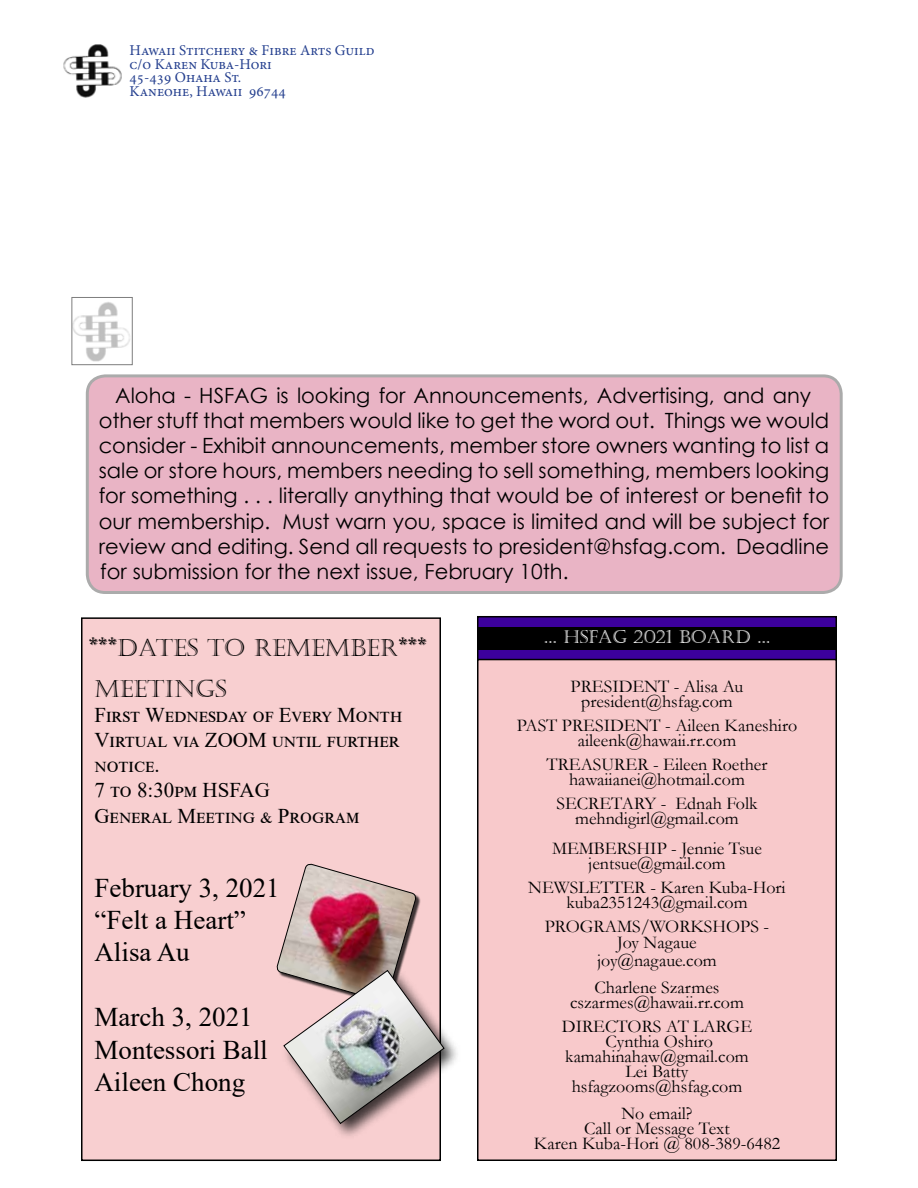
<style>
.page{position:relative;width:918px;height:1188px;background:#fff}
.page>*{position:absolute;margin:0;border:0;box-sizing:border-box;transform-origin:0 0}
.t1{font:27px/32.4px "Times New Roman";color:#000}
.t2{font:24px/40.2px "Castellar";color:#000}
.t3{font:21px/25.2px "Century Gothic";color:#000}
.t4{font:21px/25.2px "Times New Roman";color:#000}
.t5{font:18px/15px "Garamond";color:#000;text-align:center}
.t6{font:18px "Castellar";color:#fff}
.t7{font:15px/13.5px "Minion Pro";color:#25408f}
.s1{font-family:"Algerian";font-size:27px}
</style>
<div class="page">
<div style="left:82px;top:618px;width:358px;height:542px;background:#f8cfd0"></div>
<div style="left:81px;top:617px;width:360px;height:544px;border:2px solid #000"></div>
<div style="left:478px;top:617px;width:358px;height:519px;background:#3c009c"></div>
<img style="left:63px;top:44px;width:59px;height:54px">
<div style="left:478px;top:660px;width:358px;height:500px;background:#f8c9cb"></div>
<div style="left:477px;top:659px;width:360px;height:502px;border:2px solid #000"></div>
<div style="left:477px;top:627px;width:360px;height:23px;background:#000"></div>
<img style="left:73px;top:302px;width:57px;height:60px">
<div style="left:87px;top:376px;width:754px;height:216px;background:#e9b4c5;border-radius:18px"></div>
<div style="left:86px;top:374px;width:757px;height:220px;border:3px solid #000;border-radius:18px"></div>
<div style="left:281px;top:968px;width:180px;height:173px;background:#000;opacity:.75"></div>
<img style="left:276px;top:863px;width:169px;height:261px">
<p class="t7" style="left:130px;top:44px;width:246px">Hawaii Stitchery &amp; Fibre Arts Guild c/o Karen Kuba-Hori<br>45-439 Ohaha St.<br>Kaneohe, Hawaii 96744</p>
<p class="t3" style="left:99px;top:382px;width:732px;text-indent:17px">Aloha - HSFAG is looking for Announcements, Advertising, and any other stuff that members would like to get the word out. Things we would consider - Exhibit announcements, member store owners wanting to list a sale or store hours, members needing to sell something, members looking for something . . . literally anything that would be of interest or benefit to our membership. Must warn you, space is limited and will be subject for review and editing. Send all requests to president@hsfag.com. Deadline for submission for the next issue, February 10th.</p>
<h2 class="t2" style="left:89px;top:629px;width:340px"><span class="s1">***</span>DATES TO REMEMBER<span class="s1">***<br></span>MEETINGS</h2>
<p class="t4" style="left:94px;top:702px;width:309px">First Wednesday of Every Month<br>Virtual via ZOOM until further notice.<br>7 to 8:30pm HSFAG<br>General Meeting &amp; Program</p>
<h1 class="t1" style="left:94px;top:871px;width:187px">February 3, 2021 “Felt a Heart”<br>Alisa Au</h1>
<h1 class="t1" style="left:94px;top:1000px;width:175px">March 3, 2021<br>Montessori Ball<br>Aileen Chong</h1>
<p class="t6" style="left:544px;top:627px;width:228px">... HSFAG 2021 BOARD ...</p>
<p class="t5" style="left:571px;top:678px;width:174px">PRESIDENT - Alisa Au president@hsfag.com</p>
<p class="t5" style="left:517px;top:717px;width:282px">PAST PRESIDENT - Aileen Kaneshiro aileenk@hawaii.rr.com</p>
<p class="t5" style="left:547px;top:756px;width:222px">TREASURER - Eileen Roether hawaiianei@hotmail.com</p>
<p class="t5" style="left:556px;top:795px;width:203px">SECRETARY - Ednah Folk mehndigirl@gmail.com</p>
<p class="t5" style="left:552px;top:840px;width:211px">MEMBERSHIP - Jennie Tsue jentsue@gmail.com</p>
<p class="t5" style="left:528px;top:879px;width:259px">NEWSLETTER - Karen Kuba-Hori kuba2351243@gmail.com</p>
<p class="t5" style="left:545px;top:917px;width:226px;line-height:17.2px">PROGRAMS/WORKSHOPS -<br>Joy Nagaue<br>joy@nagaue.com</p>
<p class="t5" style="left:570px;top:980px;width:175px">Charlene Szarmes cszarmes@hawaii.rr.com</p>
<p class="t5" style="left:562px;top:1019px;width:192px">DIRECTORS AT LARGE<br>Cynthia Oshiro kamahinahaw@gmail.com<br>Lei Batty hsfagzooms@hsfag.com</p>
<p class="t5" style="left:534px;top:1106px;width:248px">No email?<br>Call or Message Text<br>Karen Kuba-Hori @ 808-389-6482</p>
</div>
